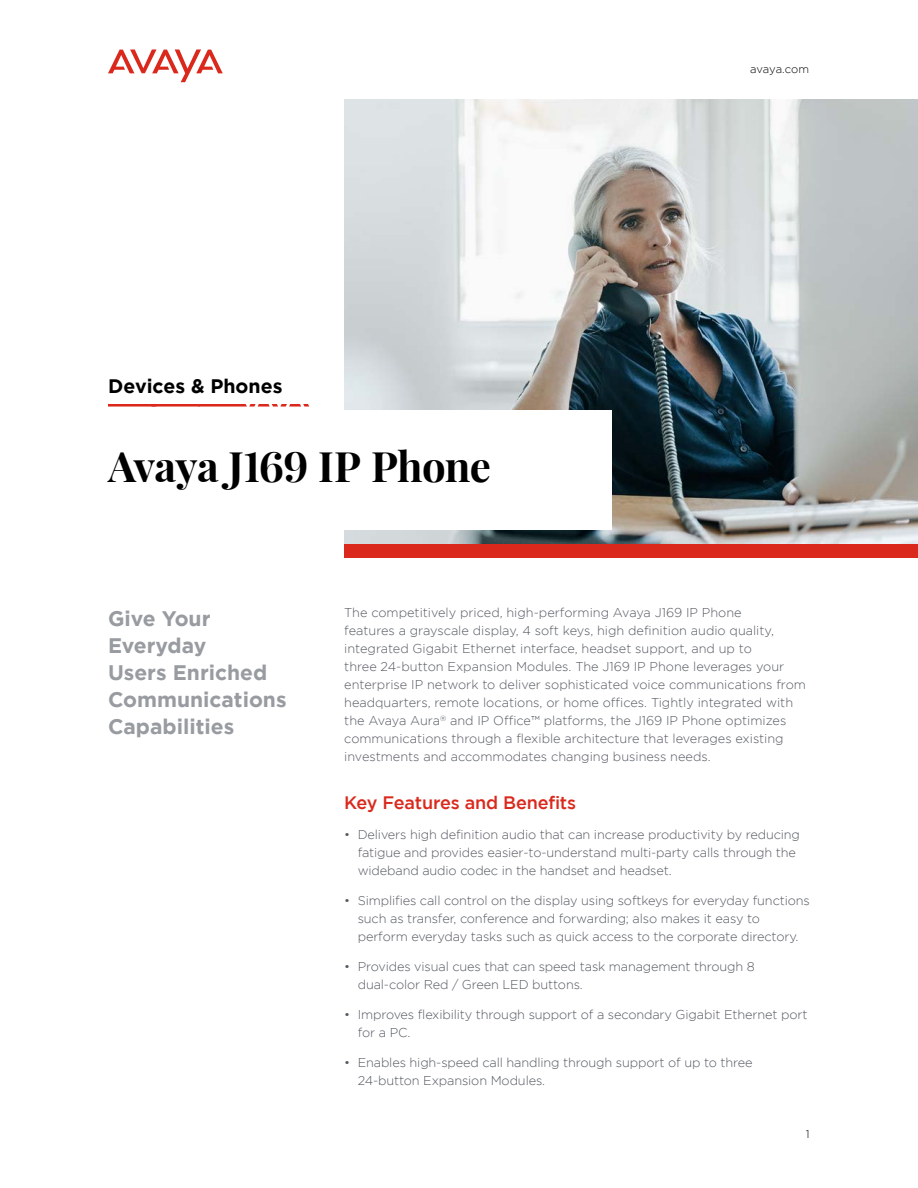
<style>
.page{position:relative;width:918px;height:1188px;background:#fff}
.page>*{position:absolute;margin:0;border:0;box-sizing:border-box;transform-origin:0 0}
.t1{font:700 42px "Playfair Display";letter-spacing:-.015em;color:#000}
.Call_Out_Headline{font:700 21px/27px "Gotham";color:#989ba0}
.Partnership_Eyebrow{font:700 19.5px "Gotham";color:#000}
.Body_Header{font:500 18px "Gotham";letter-spacing:-.01em;color:#da291c}
.Body_Copy{font:300 12.75px/18px "Gotham";letter-spacing:-.01em;color:#535860}
.t2{font:300 11.25px "Gotham";letter-spacing:-.01em;color:#000}
</style>
<div class="page">
<img style="left:344px;top:99px;width:574px;height:445px">
<svg style="left:108px;top:49px;width:115px;height:33px"></svg>
<div style="left:344px;top:545px;width:574px;height:13px;background:#da291c"></div>
<div style="left:0;top:410px;width:612px;height:119px;background:#fff"></div>
<svg style="left:108px;top:404px;width:201px;height:3px"></svg>
<p class="Partnership_Eyebrow" style="left:108px;top:375px;width:176px">Devices &amp; Phones</p>
<p class="t1" style="left:108px;top:440px;width:385px">Avaya J169 IP Phone</p>
<p class="t2" style="left:750px;top:63px;width:60px">avaya.com</p>
<p class="Call_Out_Headline" style="left:108px;top:604px;width:180px">Give Your<br>Everyday<br>Users Enriched<br>Communications<br>Capabilities</p>
<p class="Body_Copy" style="left:344px;top:603px;width:463px">The competitively priced, high-performing Avaya J169 IP Phone<br>features a grayscale display, 4 soft keys, high definition audio quality, integrated Gigabit Ethernet interface, headset support, and up to<br>three 24-button Expansion Modules. The J169 IP Phone leverages your enterprise IP network to deliver sophisticated voice communications from headquarters, remote locations, or home offices. Tightly integrated with the Avaya Aura<sup>®</sup> and IP Office™ platforms, the J169 IP Phone optimizes communications through a flexible architecture that leverages existing investments and accommodates changing business needs.</p>
<p class="Body_Header" style="left:344px;top:793px;width:233px">Key Features and Benefits</p>
<p class="Body_Copy" style="left:358px;top:826px;width:444px;text-indent:-14px">• Delivers high definition audio that can increase productivity by reducing fatigue and provides easier-to-understand multi-party calls through the wideband audio codec in the handset and headset.</p>
<p class="Body_Copy" style="left:358px;top:892px;width:454px;text-indent:-14px">• Simplifies call control on the display using softkeys for everyday functions such as transfer, conference and forwarding; also makes it easy to perform everyday tasks such as quick access to the corporate directory.</p>
<p class="Body_Copy" style="left:358px;top:958px;width:399px;text-indent:-14px">• Provides visual cues that can speed task management through 8 dual-color Red / Green LED buttons.</p>
<p class="Body_Copy" style="left:358px;top:1006px;width:451px;text-indent:-14px">• Improves flexibility through support of a secondary Gigabit Ethernet port for a PC.</p>
<p class="Body_Copy" style="left:358px;top:1054px;width:396px;text-indent:-14px">• Enables high-speed call handling through support of up to three<br>24-button Expansion Modules.</p>
<p class="t2" style="left:806px;top:1128px;width:5px">1</p>
</div>
